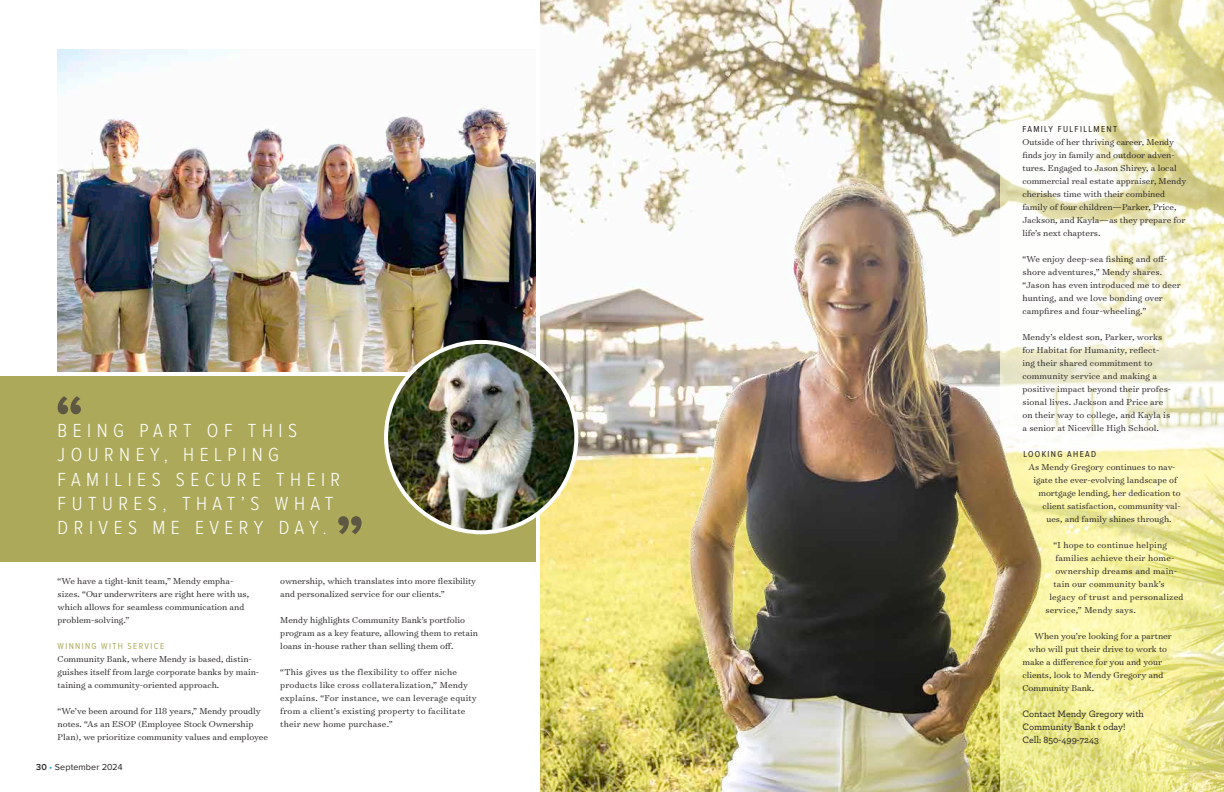
<style>
.page{position:relative;width:1224px;height:792px;background:#fff}
.page>*{position:absolute;margin:0;border:0;box-sizing:border-box;transform-origin:0 0}
.t1{font:300 19.6px/24.3px "Proxima Nova Cond";letter-spacing:.28em;color:#fff}
.t2{font:300 9.8px/13px "Surveyor Text";color:#231f20}
.t3{font:300 9.8px/13px "Surveyor Text";letter-spacing:.02em;color:#231f20}
.t4{font:500 9.8px/13px "Archer Pro";color:#231f20}
.t5{font:9px "Proxima Nova Cond";letter-spacing:.15em;color:#231f20}
.t6{font:9px "Proxima Nova Cond";letter-spacing:.15em;color:#aca95a}
.t7{font:9px "Proxima Nova";letter-spacing:.01em;color:#231f20}
.s1{font-weight:600}
.s2{color:#19a8e0}
</style>
<div class="page">
<img style="left:540px;top:0;width:65px;height:792px">
<img style="left:58px;top:50px;width:478px;height:321px">
<div style="left:0;top:376px;width:536px;height:186px;background:#aca95a"></div>
<img style="left:386px;top:342px;width:190px;height:190px;border-radius:95px">
<div style="left:384px;top:340px;width:194px;height:194px;border:4px solid #fff;border-radius:50%"></div>
<svg style="left:1062px;top:0;width:162px;height:792px"></svg>
<img style="left:605px;top:0;width:457px;height:792px">
<svg style="left:338px;top:516px;width:24px;height:18px"></svg>
<svg style="left:58px;top:396px;width:23px;height:18px"></svg>
<h1 class="t1" style="left:58px;top:419px;width:284px">BEING PART OF THIS<br>JOURNEY, HELPING<br>FAMILIES SECURE THEIR<br>FUTURES, THAT’S WHAT<br>DRIVES ME EVERY DAY.</h1>
<p class="t2" style="left:58px;top:575px;width:193px">“We have a tight-knit team,” Mendy empha&shy;sizes. “Our underwriters are right here with us, which allows for seamless communication and problem-solving.”</p>
<p class="t6" style="left:58px;top:642px;width:108px">WINNING WITH SERVICE</p>
<p class="t2" style="left:58px;top:653px;width:203px">Community Bank, where Mendy is based, distin&shy;guishes itself from large corporate banks by main&shy;taining a community-oriented approach.</p>
<p class="t2" style="left:58px;top:705px;width:212px">“We’ve been around for 118 years,” Mendy proudly notes. “As an ESOP (Employee Stock Ownership<br>Plan), we prioritize community values and employee</p>
<p class="t7" style="left:36px;top:762px;width:88px"><span class="s1">30</span> <span class="s2">•</span> September 2024</p>
<p class="t2" style="left:280px;top:575px;width:197px">ownership, which translates into more flexibility and personalized service for our clients.”</p>
<p class="t2" style="left:280px;top:614px;width:199px">Mendy highlights Community Bank’s portfolio program as a key feature, allowing them to retain loans in-house rather than selling them off.</p>
<p class="t3" style="left:280px;top:666px;width:198px">“This gives us the flexibility to offer niche products like cross collateralization,” Mendy explains. “For instance, we can leverage equity from a client’s existing property to facilitate their new home purchase.”</p>
<p class="t5" style="left:1022px;top:125px;width:96px">FAMILY FULFILLMENT</p>
<p class="t2" style="left:1022px;top:136px;width:165px">Outside of her thriving career, Mendy finds joy in family and outdoor adven&shy;tures. Engaged to Jason Shirey, a local commercial real estate appraiser, Mendy cherishes time with their combined family of four children—Parker, Price, Jackson, and Kayla—as they prepare for life’s next chapters.</p>
<p class="t2" style="left:1022px;top:252px;width:160px">“We enjoy deep-sea fishing and off&shy;shore adventures,” Mendy shares. “Jason has even introduced me to deer hunting, and we love bonding over campfires and four-wheeling.”</p>
<p class="t2" style="left:1022px;top:330px;width:150px">Mendy’s eldest son, Parker, works for Habitat for Humanity, reflect&shy;ing their shared commitment to community service and making a positive impact beyond their profes&shy;sional lives. Jackson and Price are on their way to college, and Kayla is a senior at Niceville High School.</p>
<p class="t5" style="left:1023px;top:450px;width:74px">LOOKING AHEAD</p>
<p class="t2" style="left:1028px;top:461px;width:149px">As Mendy Gregory continues to nav-</p>
<p class="t2" style="left:1033px;top:474px;width:145px">igate the ever-evolving landscape of</p>
<p class="t2" style="left:1038px;top:487px;width:144px">mortgage lending, her dedication to</p>
<p class="t2" style="left:1042px;top:499px;width:140px">client satisfaction, community val-</p>
<p class="t2" style="left:1046px;top:512px;width:127px">ues, and family shines through.</p>
<p class="t3" style="left:1053px;top:538px;width:115px">“I hope to continue helping</p>
<p class="t3" style="left:1055px;top:551px;width:121px">families achieve their home-</p>
<p class="t3" style="left:1055px;top:564px;width:123px">ownership dreams and main-</p>
<p class="t3" style="left:1053px;top:577px;width:113px">tain our community bank’s</p>
<p class="t3" style="left:1049px;top:590px;width:136px">legacy of trust and personalized</p>
<p class="t3" style="left:1045px;top:603px;width:92px">service,” Mendy says.</p>
<p class="t2" style="left:1034px;top:629px;width:139px">When you’re looking for a partner</p>
<p class="t2" style="left:1028px;top:642px;width:140px">who will put their drive to work to</p>
<p class="t2" style="left:1022px;top:655px;width:141px">make a difference for you and your</p>
<p class="t2" style="left:1022px;top:668px;width:143px">clients, look to Mendy Gregory and</p>
<p class="t2" style="left:1022px;top:681px;width:73px">Community Bank.</p>
<p class="t4" style="left:1022px;top:707px;width:123px">Contact Mendy Gregory with<br>Community Bank t oday!<br>Cell: 850-499-7243</p>
</div>
